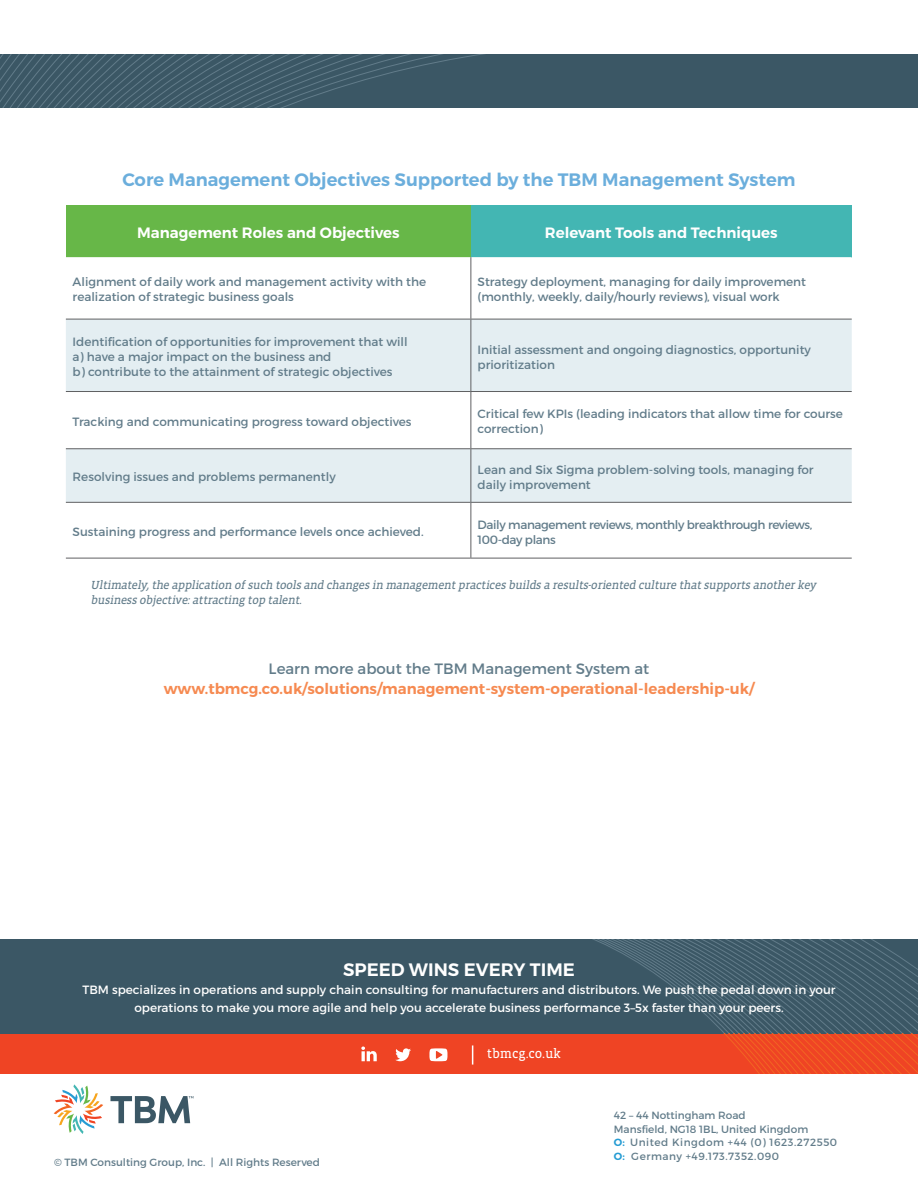
<style>
.page{position:relative;width:918px;height:1188px;background:#fff}
.page>*{position:absolute;margin:0;border:0;box-sizing:border-box;transform-origin:0 0}
.t1{font:600 18px "Montserrat";color:#6baedc}
.t2{font:600 18px "Montserrat";color:#fff}
.t3{font:600 15px "Montserrat";color:#f68a51}
.t4{font:600 15px "Montserrat";color:#fff}
.t5{font:15px "Montserrat";color:#627c8a}
.t6{font:13.5px "Vista Slab OT";color:#fff}
.t7{font:12px/15px "Montserrat";color:#627c8a}
.t8{font:12px/18px "Montserrat";color:#fff;text-align:center}
.t9{font:italic 12px/14.4px "Vista Slab OT";color:#627c8a}
.t10{font:12px/15px "Montserrat";letter-spacing:-.03em;color:#627c8a}
.t11{font:10.5px/13.5px "Montserrat";color:#627c8a}
.s1{font-weight:600;color:#269cd3}
</style>
<div class="page">
<div style="left:0;top:54px;width:918px;height:54px;background:#3b5765"></div>
<svg style="left:0;top:54px;width:485px;height:54px"></svg>
<div style="left:66px;top:205px;width:405px;height:52px;background:#67b748"></div>
<div style="left:471px;top:205px;width:381px;height:52px;background:#43b6b3"></div>
<svg style="left:66px;top:257px;width:786px;height:301px"></svg>
<svg style="left:66px;top:320px;width:786px;height:182px;fill:#e4eef2"></svg>
<hr style="left:471px;top:257px;width:1px;height:62px;background:#5f6062">
<hr style="left:66px;top:319px;width:405px;height:1px;background:#5f6062">
<hr style="left:471px;top:319px;width:1px;height:72px;background:#5f6062">
<hr style="left:471px;top:319px;width:381px;height:1px;background:#5f6062">
<hr style="left:66px;top:391px;width:405px;height:1px;background:#5f6062">
<hr style="left:471px;top:392px;width:1px;height:56px;background:#5f6062">
<hr style="left:471px;top:391px;width:381px;height:1px;background:#5f6062">
<hr style="left:66px;top:448px;width:405px;height:1px;background:#5f6062">
<hr style="left:471px;top:449px;width:1px;height:53px;background:#5f6062">
<hr style="left:471px;top:448px;width:381px;height:1px;background:#5f6062">
<hr style="left:66px;top:502px;width:405px;height:1px;background:#5f6062">
<hr style="left:471px;top:503px;width:1px;height:55px;background:#5f6062">
<hr style="left:471px;top:502px;width:381px;height:1px;background:#5f6062">
<hr style="left:66px;top:558px;width:405px;height:1px;background:#5f6062">
<hr style="left:471px;top:558px;width:381px;height:1px;background:#5f6062">
<div style="left:0;top:939px;width:918px;height:95px;background:#3b5765"></div>
<svg style="left:592px;top:939px;width:326px;height:95px"></svg>
<svg style="left:54px;top:1084px;width:49px;height:50px"></svg>
<svg style="left:110px;top:1096px;width:83px;height:27px"></svg>
<div style="left:0;top:1034px;width:918px;height:39px;background:#ef4424"></div>
<svg style="left:361px;top:1047px;width:16px;height:14px"></svg>
<svg style="left:395px;top:1034px;width:523px;height:39px"></svg>
<h1 class="t1" style="left:122px;top:168px;width:675px">Core Management Objectives Supported by the TBM Management System</h1>
<p class="t4" style="left:137px;top:224px;width:264px">Management Roles and Objectives</p>
<p class="t4" style="left:545px;top:224px;width:234px">Relevant Tools and Techniques</p>
<p class="t7" style="left:73px;top:275px;width:355px">Alignment of daily work and management activity with the realization of strategic business goals</p>
<p class="t7" style="left:478px;top:275px;width:330px">Strategy deployment, managing for daily improvement (monthly, weekly, daily/hourly reviews), visual work</p>
<p class="t7" style="left:73px;top:334px;width:337px">Identification of opportunities for improvement that will a) have a major impact on the business and<br>b) contribute to the attainment of strategic objectives</p>
<p class="t7" style="left:478px;top:342px;width:335px">Initial assessment and ongoing diagnostics, opportunity prioritization</p>
<p class="t7" style="left:73px;top:414px;width:340px">Tracking and communicating progress toward objectives</p>
<p class="t7" style="left:478px;top:407px;width:367px">Critical few KPIs (leading indicators that allow time for course correction)</p>
<p class="t7" style="left:73px;top:470px;width:265px">Resolving issues and problems permanently</p>
<p class="t7" style="left:478px;top:462px;width:338px">Lean and Six Sigma problem-solving tools, managing for daily improvement</p>
<p class="t7" style="left:73px;top:524px;width:353px">Sustaining progress and performance levels once achieved.</p>
<p class="t10" style="left:478px;top:517px;width:336px">Daily management reviews, monthly breakthrough reviews,<br>100-day plans</p>
<p class="t9" style="left:91px;top:578px;width:730px">Ultimately, the application ofsuch tools and changes in managementpractices builds a results-oriented culture thatsupports anotherkey business objective:attracting top talent.</p>
<p class="t5" style="left:269px;top:660px;width:382px">Learn more about the TBM Management System at</p>
<p class="t3" style="left:164px;top:679px;width:592px">www.tbmcg.co.uk/solutions/management-system-operational-leadership-uk/</p>
<h1 class="t2" style="left:343px;top:958px;width:233px">SPEED WINS EVERY TIME</h1>
<p class="t8" style="left:82px;top:981px;width:755px">TBM specializes in operations and supply chain consulting for manufacturers and distributors. We push the pedal down in your operations to make you more agile and help you accelerate business performance 3–5x faster than your peers.</p>
<p class="t11" style="left:54px;top:1155px;width:267px">© TBM Consulting Group, Inc. | All Rights Reserved</p>
<p class="t6" style="left:487px;top:1047px;width:76px">tbmcg.co.uk</p>
<p class="t11" style="left:614px;top:1109px;width:225px">42 – 44 Nottingham Road<br>Mansfield, NG18 1BL, United Kingdom<br><span class="s1">O:</span> United Kingdom +44 (0) 1623.272550<br><span class="s1">O:</span> Germany +49.173.7352.090</p>
</div>
